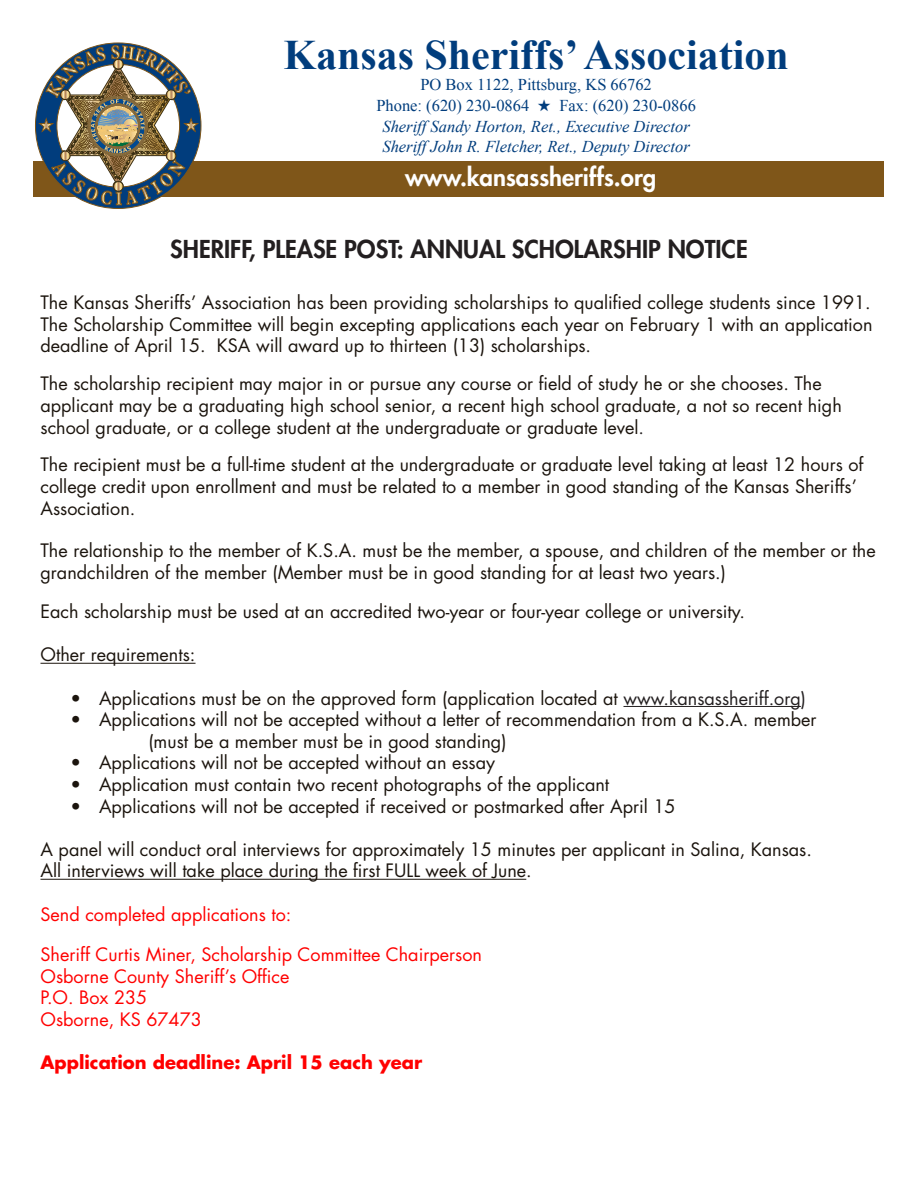
<style>
.page{position:relative;width:918px;height:1188px;background:#fff}
.page>*{position:absolute;margin:0;border:0;box-sizing:border-box;transform-origin:0 0}
.t1{font:700 42px "Times New Roman";color:#013d7d}
.t2{font:800 24px "Futura Std";color:#231f20}
.t3{font:800 24px "Futura Std";color:#fff}
.t4{font:18px/21.6px "Futura Std";color:#1b140d}
.t5{font:18px/21.6px "Futura Std";color:#f00}
.t6{font:700 18px "Futura Std";color:#f00}
.t7{font:italic 16.5px/20.5px "Times New Roman";color:#013d7d;text-align:center}
.s1{font-style:normal}
.s2{color:#231f20}
</style>
<div class="page">
<hr style="left:40px;top:663px;width:156px;height:1px;background:#1b140d">
<hr style="left:623px;top:706px;width:178px;height:1px;background:#231f20">
<hr style="left:40px;top:879px;width:486px;height:1px;background:#1b140d">
<div style="left:33px;top:161px;width:851px;height:35px;background:#7f5619"></div>
<svg style="left:35px;top:42px;width:167px;height:167px"></svg>
<h1 class="t1" style="left:283px;top:26px;width:507px">Kansas Sheriffs’ Association</h1>
<p class="t7" style="left:376px;top:74px;width:321px"><span class="s1">PO Box 1122, Pittsburg, KS 66762<br>Phone: (620) 230-0864</span> ★ <span class="s1">Fax: (620) 230-0866<br></span>Sheriff Sandy Horton, Ret., Executive Director Sheriff John R. Fletcher, Ret., Deputy Director</p>
<h2 class="t3" style="left:405px;top:162px;width:253px">www.kansassheriffs.org</h2>
<h2 class="t2" style="left:170px;top:234px;width:579px">SHERIFF, PLEASE POST: ANNUAL SCHOLARSHIP NOTICE</h2>
<p class="t4" style="left:40px;top:292px;width:834px;text-align:justify">The Kansas Sheriffs’ Association has been providing scholarships to qualified college students since 1991.<br>The Scholarship Committee will begin excepting applications each year on February 1 with an application deadline of April 15. KSA will award up to thirteen (13) scholarships.</p>
<p class="t4" style="left:40px;top:373px;width:803px">The scholarship recipient may major in or pursue any course or field of study he or she chooses. The applicant may be a graduating high school senior, a recent high school graduate, a not so recent high school graduate, or a college student at the undergraduate or graduate level<span class="s2">.</span></p>
<p class="t4" style="left:40px;top:454px;width:825px">The recipient must be a full-time student at the undergraduate or graduate level taking at least 12 hours of college credit upon enrollment and must be related to a member in good standing of the Kansas Sheriffs’<br>Association.</p>
<p class="t4" style="left:40px;top:540px;width:837px">The relationship to the member of K<span class="s2">.</span>S.A. must be the member, a spouse, and children of the member or the grandchildren of the member (Member must be in good standing for at least two years.)</p>
<p class="t4" style="left:40px;top:601px;width:706px">Each scholarship must be used at an accredited two-year or four-year college or university.</p>
<p class="t4" style="left:40px;top:644px;width:157px">Other requirements:</p>
<p class="t4" style="left:70px;top:687px;width:737px">• Applications must be on the approved form (application located at <span class="s2">www.kansassheriff.org)</span></p>
<p class="t4" style="left:148px;top:709px;width:670px;text-indent:-78px">• Applications will not be accepted without a letter of recommendation from a K.S.A<span class="s2">.</span> member (must be a member must be in good standing)</p>
<p class="t4" style="left:70px;top:752px;width:426px">• Applications will not be accepted without an essay</p>
<p class="t4" style="left:70px;top:774px;width:540px">• Application must contain two recent photographs of the applicant</p>
<p class="t4" style="left:70px;top:795px;width:607px">• Applications will not be accepted if received or postmarked after April 15</p>
<p class="t4" style="left:40px;top:839px;width:773px">A panel will conduct oral interviews for approximately 15 minutes per applicant in Salina, Kansas.<br>All interviews will take place during the first FULL week of June.</p>
<p class="t5" style="left:40px;top:903px;width:253px">Send completed applications to:</p>
<p class="t5" style="left:40px;top:944px;width:443px">Sheriff Curtis Miner, Scholarship Committee Chairperson<br>Osborne County Sheriff’s Office<br>P.O. Box 235<br>Osborne, KS 67473</p>
<p class="t6" style="left:40px;top:1050px;width:383px">Application deadline: April 15 each year</p>
</div>
